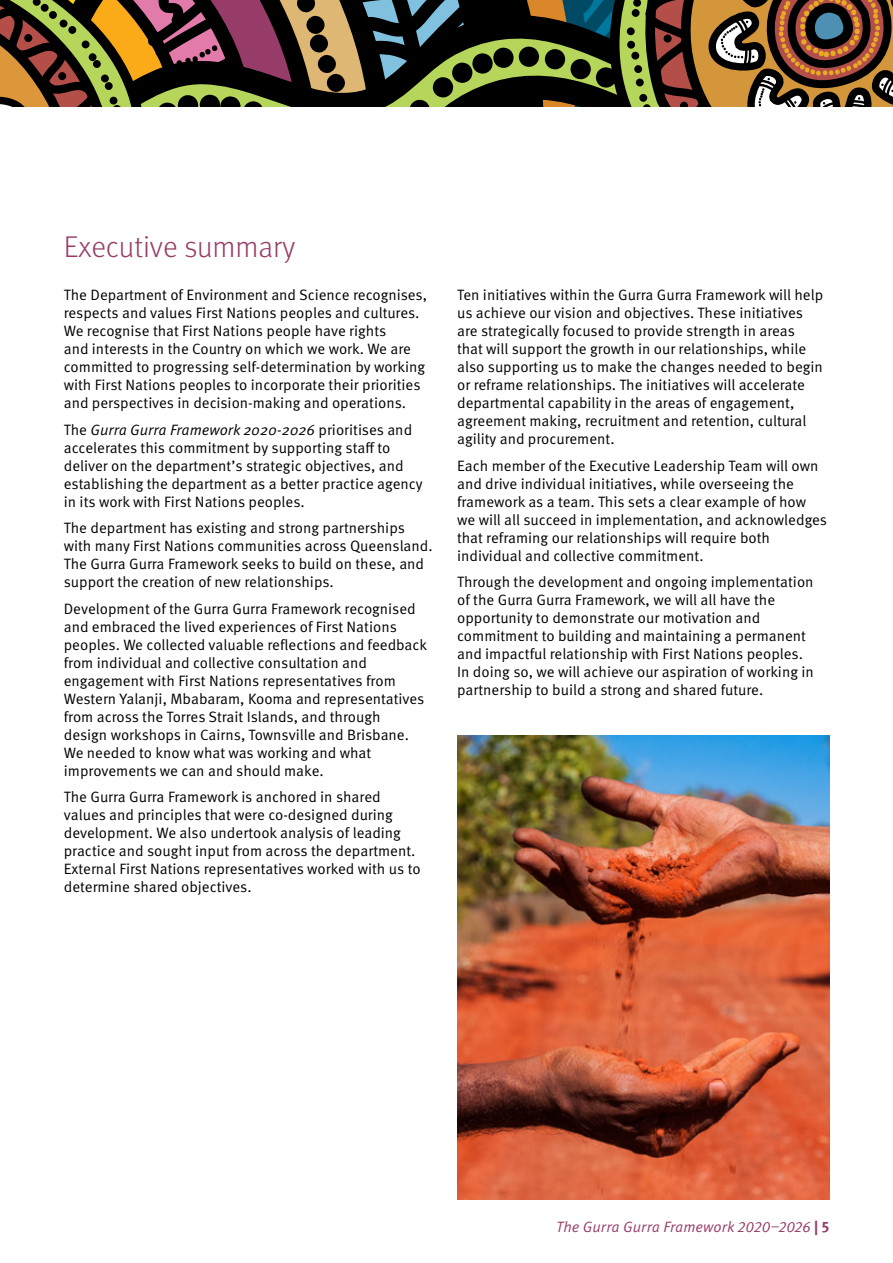
<style>
.page{position:relative;width:893px;height:1263px;background:#fff}
.page>*{position:absolute;margin:0;border:0;box-sizing:border-box;transform-origin:0 0}
.t1{font:300 30px "Meta OT";color:#973c69}
.t2{font:15px/18px "Meta OT Norm";color:#000}
.t3{font:15px "Meta OT Norm Ita";color:#000}
.t4{font:15px "Meta OT Norm Ita";color:#973c69}
.s1{font-family:"Meta OT Norm"}
.s2{font-family:"Meta OT";font-weight:700}
</style>
<div class="page">
<svg style="left:0;top:0;width:893px;height:107px;background:#5b4b2e"></svg>
<img style="left:457px;top:736px;width:372px;height:463px">
<h1 class="t1" style="left:64px;top:229px;width:233px">Executive summary</h1>
<p class="t2" style="left:64px;top:286px;width:365px">The Department of Environment and Science recognises, respects and values First Nations peoples and cultures.<br>We recognise that First Nations people have rights<br>and interests in the Country on which we work. We are committed to progressing self-determination by working with First Nations peoples to incorporate their priorities and perspectives in decision-making and operations.</p>
<p class="t3" style="left:64px;top:421px;width:350px"><span class="s1">The</span> Gurra Gurra Framework 2020-2026 <span class="s1">prioritises and</span></p>
<p class="t2" style="left:64px;top:439px;width:361px">accelerates this commitment by supporting staff to deliver on the department’s strategic objectives, and establishing the department as a better practice agency in its work with First Nations peoples.</p>
<p class="t2" style="left:64px;top:519px;width:371px">The department has existing and strong partnerships with many First Nations communities across Queensland.<br>The Gurra Gurra Framework seeks to build on these, and support the creation of new relationships.</p>
<p class="t2" style="left:64px;top:600px;width:365px">Development of the Gurra Gurra Framework recognised and embraced the lived experiences of First Nations peoples. We collected valuable reflections and feedback from individual and collective consultation and engagement with First Nations representatives from Western Yalanji, Mbabaram, Kooma and representatives from across the Torres Strait Islands, and through design workshops in Cairns, Townsville and Brisbane.<br>We needed to know what was working and what improvements we can and should make.</p>
<p class="t2" style="left:64px;top:788px;width:358px">The Gurra Gurra Framework is anchored in shared values and principles that were co-designed during development. We also undertook analysis of leading practice and sought input from across the department.<br>External First Nations representatives worked with us to determine shared objectives.</p>
<p class="t2" style="left:457px;top:286px;width:368px">Ten initiatives within the Gurra Gurra Framework will help us achieve our vision and objectives. These initiatives are strategically focused to provide strength in areas that will support the growth in our relationships, while also supporting us to make the changes needed to begin or reframe relationships. The initiatives will accelerate departmental capability in the areas of engagement, agreement making, recruitment and retention, cultural agility and procurement.</p>
<p class="t2" style="left:457px;top:457px;width:372px">Each member of the Executive Leadership Team will own and drive individual initiatives, while overseeing the framework as a team. This sets a clear example of how we will all succeed in implementation, and acknowledges that reframing our relationships will require both individual and collective commitment.</p>
<p class="t2" style="left:457px;top:573px;width:358px">Through the development and ongoing implementation of the Gurra Gurra Framework, we will all have the opportunity to demonstrate our motivation and commitment to building and maintaining a permanent and impactful relationship with First Nations peoples.<br>In doing so, we will achieve our aspiration of working in partnership to build a strong and shared future.</p>
<p class="t4" style="left:556px;top:1218px;width:275px">The Gurra Gurra Framework 2020–2026 <span class="s2">| 5</span></p>
</div>
